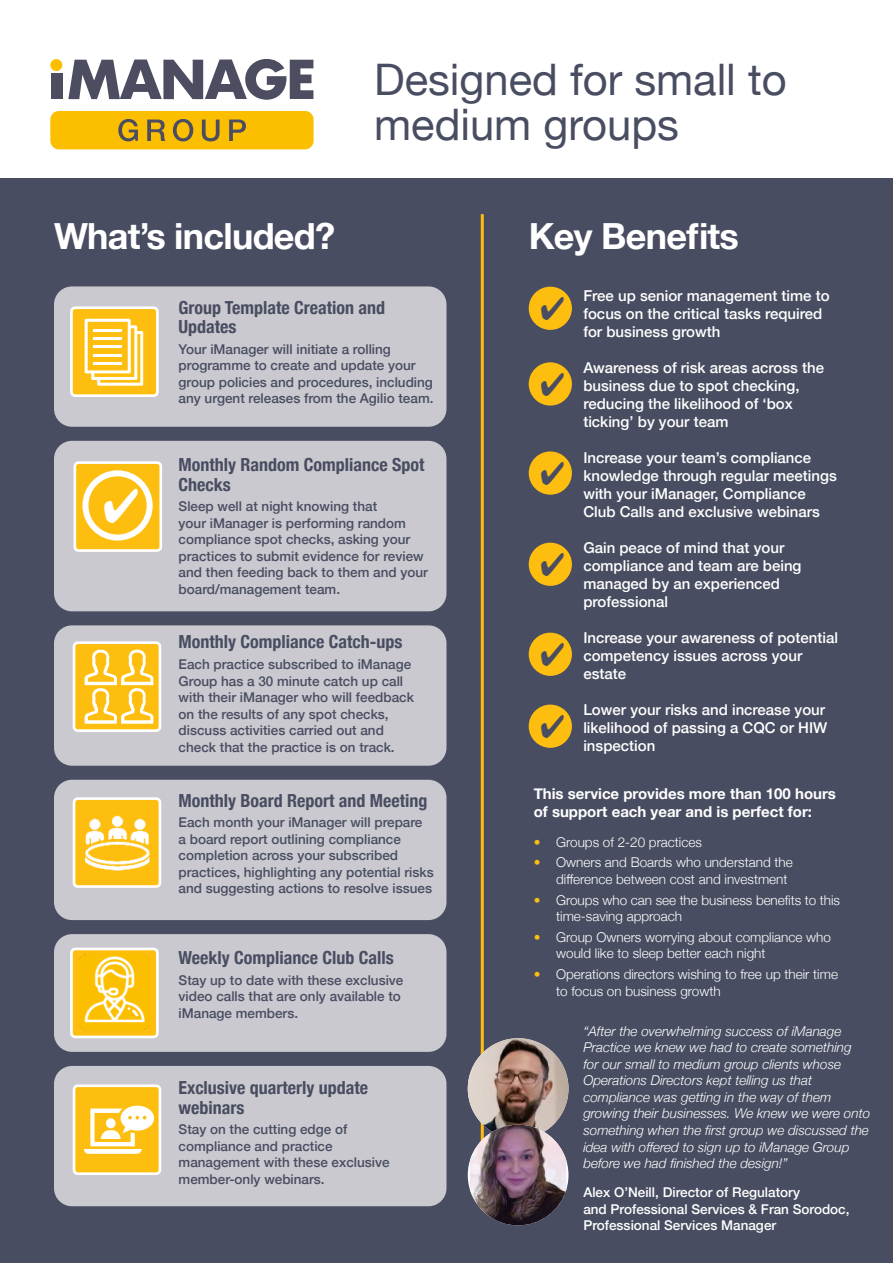
<style>
.page{position:relative;width:893px;height:1263px;background:#fff}
.page>*{position:absolute;margin:0;border:0;box-sizing:border-box;transform-origin:0 0}
.t1{font:43.5px/45px "Helvetica Neue";color:#484d61}
.t2{font:700 36px "Helvetica Neue";letter-spacing:-.02em;color:#fff}
.t3{font:700 condensed 18px/19.5px "Helvetica Neue";color:#484d61}
.t4{font:500 15px/18px "Helvetica Neue";color:#fff}
.t5{font:700 15px/18px "Helvetica Neue";color:#fff}
.t6{font:500 13.5px/16.5px "Helvetica Neue";color:#484d61}
.t7{font:italic 300 13.5px/16.5px "Helvetica Neue";color:#fff}
.t8{font:300 13.5px/16.5px "Helvetica Neue";color:#fff}
.t9{font:500 13.5px/16.5px "Helvetica Neue";color:#fff}
.s1{color:#febe0f}
</style>
<div class="page">
<div style="left:0;top:179px;width:893px;height:1084px;background:#484d61"></div>
<div style="left:54px;top:934px;width:392px;height:118px;background:#cac9cf;border-radius:18px"></div>
<div style="left:71px;top:949px;width:86px;height:88px;background:linear-gradient(to right,#fdbe0c,#fdbe0a);border-radius:4px"></div>
<div style="left:70px;top:948px;width:89px;height:90px;border:3px solid #fff;border-radius:4px"></div>
<div style="left:54px;top:780px;width:392px;height:140px;background:#cac9cf;border-radius:18px"></div>
<div style="left:74px;top:799px;width:86px;height:87px;background:#febe0f;border-radius:4px"></div>
<div style="left:73px;top:797px;width:88px;height:91px;border:3px solid #fff;border-radius:4px"></div>
<div style="left:54px;top:625px;width:392px;height:141px;background:#cac9cf;border-radius:18px"></div>
<div style="left:74px;top:643px;width:86px;height:88px;background:#febe0f;border-radius:4px"></div>
<div style="left:73px;top:641px;width:88px;height:91px;border:3px solid #fff;border-radius:4px"></div>
<div style="left:54px;top:441px;width:392px;height:170px;background:#cac9cf;border-radius:18px"></div>
<div style="left:75px;top:463px;width:86px;height:87px;background:#febe0f;border-radius:4px"></div>
<div style="left:74px;top:461px;width:88px;height:91px;border:3px solid #fff;border-radius:4px"></div>
<div style="left:54px;top:286px;width:392px;height:141px;background:#cac9cf;border-radius:18px"></div>
<div style="left:54px;top:1066px;width:392px;height:140px;background:#cac9cf;border-radius:18px"></div>
<hr style="left:481px;top:214px;width:3px;height:995px;background:#febe0f">
<div style="left:529px;top:287px;width:43px;height:43px;background:#febe0f;border-radius:50%"></div>
<div style="left:529px;top:362px;width:43px;height:44px;background:#febe0f;border-radius:50%"></div>
<div style="left:529px;top:451px;width:43px;height:44px;background:#febe0f;border-radius:50%"></div>
<div style="left:529px;top:543px;width:43px;height:43px;background:#febe0f;border-radius:50%"></div>
<div style="left:529px;top:633px;width:43px;height:43px;background:#febe0f;border-radius:50%"></div>
<div style="left:529px;top:705px;width:43px;height:43px;background:#febe0f;border-radius:50%"></div>
<img style="left:79px;top:954px;width:70px;height:77px">
<svg style="left:85px;top:650px;width:68px;height:74px"></svg>
<div style="left:71px;top:308px;width:86px;height:88px;background:#febe0f;border-radius:4px"></div>
<div style="left:70px;top:306px;width:89px;height:91px;border:3px solid #fff;border-radius:4px"></div>
<svg style="left:85px;top:319px;width:58px;height:67px"></svg>
<hr style="left:93px;top:337px;width:29px;height:3px;background:#fff">
<hr style="left:93px;top:329px;width:29px;height:3px;background:#fff">
<hr style="left:93px;top:345px;width:29px;height:3px;background:#fff">
<hr style="left:93px;top:354px;width:29px;height:3px;background:#fff">
<hr style="left:93px;top:362px;width:29px;height:3px;background:#fff">
<img style="left:85px;top:815px;width:65px;height:56px">
<div style="left:74px;top:1086px;width:86px;height:88px;background:#febe0f;border-radius:4px"></div>
<div style="left:73px;top:1084px;width:88px;height:91px;border:3px solid #fff;border-radius:4px"></div>
<div style="left:50px;top:111px;width:264px;height:38px;background:#fcbf00;border-radius:9px"></div>
<svg style="left:118px;top:119px;width:20px;height:22px"></svg>
<svg style="left:147px;top:120px;width:18px;height:21px"></svg>
<svg style="left:173px;top:119px;width:20px;height:22px"></svg>
<svg style="left:202px;top:120px;width:18px;height:21px"></svg>
<svg style="left:229px;top:120px;width:17px;height:21px"></svg>
<svg style="left:68px;top:59px;width:245px;height:41px"></svg>
<div style="left:50px;top:59px;width:12px;height:12px;background:#fcbf00;border-radius:50%"></div>
<div style="left:51px;top:73px;width:11px;height:26px;background:#4d4d61"></div>
<div style="left:82px;top:470px;width:71px;height:70px;border:6px solid #fff;border-radius:50%"></div>
<svg style="left:84px;top:1106px;width:70px;height:48px"></svg>
<img style="left:468px;top:1038px;width:100px;height:101px;border-radius:50px">
<img style="left:470px;top:1125px;width:96px;height:100px">
<h1 class="t1" style="left:374px;top:62px;width:414px">Designed for small to medium groups</h1>
<h2 class="t2" style="left:54px;top:223px;width:283px">What’s included?</h2>
<h2 class="t2" style="left:529px;top:208px;width:212px">Key Bene昀椀ts</h2>
<p class="t4" style="left:583px;top:288px;width:248px">Free up senior management time to focus on the critical tasks required for business growth</p>
<p class="t4" style="left:583px;top:360px;width:242px">Awareness of risk areas across the business due to spot checking, reducing the likelihood of ‘box ticking’ by your team</p>
<p class="t4" style="left:583px;top:450px;width:255px">Increase your team’s compliance knowledge through regular meetings with your iManager, Compliance Club Calls and exclusive webinars</p>
<p class="t4" style="left:583px;top:540px;width:220px">Gain peace of mind that your compliance and team are being managed by an experienced professional</p>
<p class="t4" style="left:583px;top:630px;width:256px">Increase your awareness of potential competency issues across your estate</p>
<p class="t4" style="left:583px;top:702px;width:245px">Lower your risks and increase your likelihood of passing a CQC or HIW inspection</p>
<p class="t5" style="left:534px;top:786px;width:304px">This service provides more than 100 hours of support each year and is perfect for:</p>
<p class="t8" style="left:534px;top:835px;width:170px"><span class="s1">•</span> Groups of 2-20 practices</p>
<p class="t8" style="left:556px;top:855px;width:238px;text-indent:-23px"><span class="s1">•</span> Owners and Boards who understand the di昀昀erence between cost and investment</p>
<p class="t8" style="left:556px;top:891px;width:285px;text-indent:-23px"><span class="s1">•</span> Groups who can see the business bene昀椀ts to this time-saving approach</p>
<p class="t8" style="left:556px;top:928px;width:276px;text-indent:-23px"><span class="s1">•</span> Group Owners worrying about compliance who would like to sleep better each night</p>
<p class="t8" style="left:556px;top:965px;width:283px;text-indent:-23px"><span class="s1">•</span> Operations directors wishing to free up their time to focus on business growth</p>
<h3 class="t3" style="left:179px;top:299px;width:208px">Group Template Creation and<br>Updates</h3>
<p class="t6" style="left:179px;top:342px;width:256px">Your iManager will initiate a rolling programme to create and update your group policies and procedures, including any urgent releases from the Agilio team.</p>
<h3 class="t3" style="left:179px;top:456px;width:247px">Monthly Random Compliance Spot<br>Checks</h3>
<p class="t6" style="left:179px;top:499px;width:251px">Sleep well at night knowing that<br>your iManager is performing random compliance spot checks, asking your practices to submit evidence for review and then feeding back to them and your board/management team.</p>
<h3 class="t3" style="left:179px;top:634px;width:225px">Monthly Compliance Catch-ups</h3>
<p class="t6" style="left:179px;top:657px;width:237px">Each practice subscribed to iManage Group has a 30 minute catch up call with their iManager who will feedback on the results of any spot checks, discuss activities carried out and check that the practice is on track.</p>
<h3 class="t3" style="left:179px;top:792px;width:250px">Monthly Board Report and Meeting</h3>
<p class="t6" style="left:179px;top:816px;width:257px">Each month your iManager will prepare<br>a board report outlining compliance completion across your subscribed practices, highlighting any potential risks and suggesting actions to resolve issues</p>
<h3 class="t3" style="left:179px;top:949px;width:217px">Weekly Compliance Club Calls</h3>
<p class="t6" style="left:179px;top:973px;width:226px">Stay up to date with these exclusive video calls that are only available to iManage members.</p>
<h3 class="t3" style="left:179px;top:1079px;width:191px">Exclusive quarterly update webinars</h3>
<p class="t6" style="left:179px;top:1122px;width:213px">Stay on the cutting edge of compliance and practice management with these exclusive member-only webinars.</p>
<p class="t7" style="left:583px;top:1024px;width:288px">“After the overwhelming success of iManage Practice we knew we had to create something for our small to medium group clients whose Operations Directors kept telling us that compliance was getting in the way of them growing their businesses. We knew we were onto something when the 昀椀rst group we discussed the idea with o昀昀ered to sign up to iManage Group before we had 昀椀nished the design!”</p>
<p class="t9" style="left:583px;top:1185px;width:268px">Alex O’Neill, Director of Regulatory<br>and Professional Services &amp; Fran Sorodoc,<br>Professional Services Manager</p>
</div>
